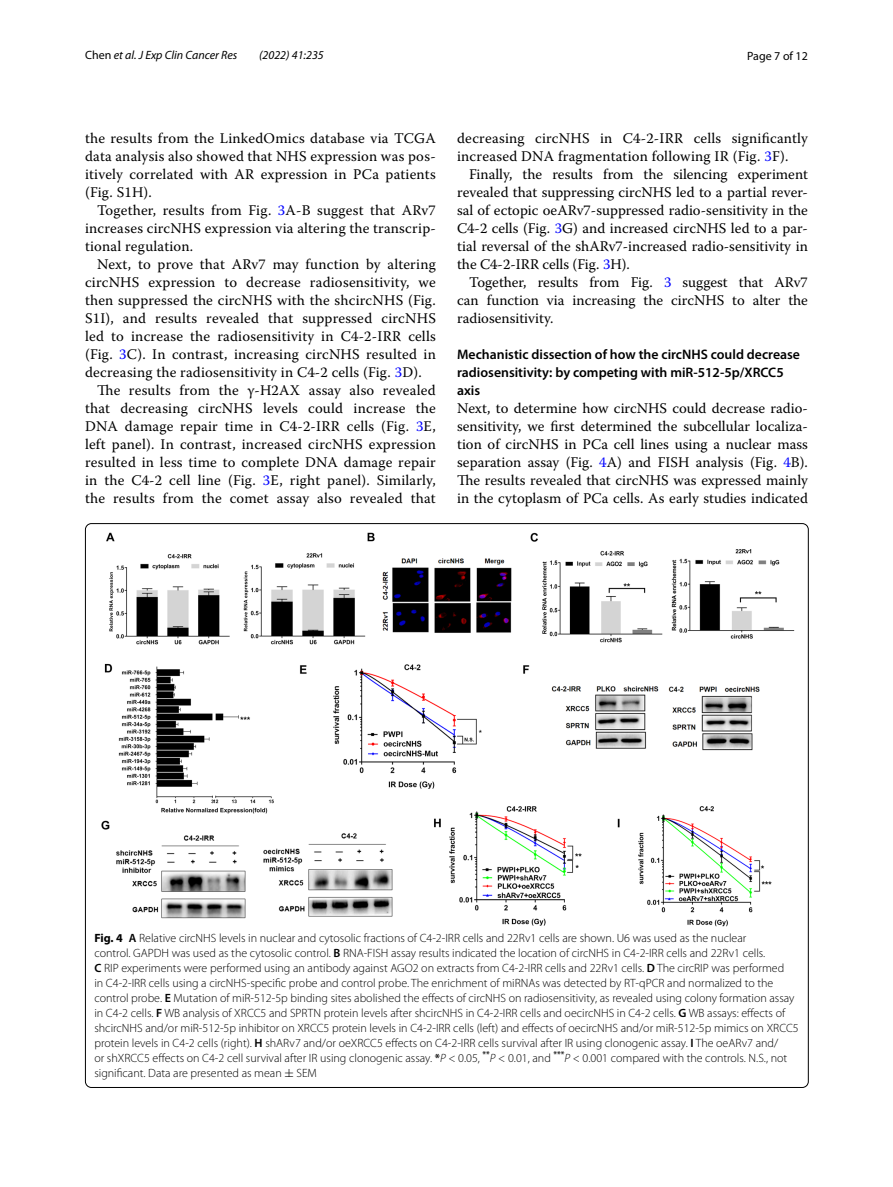
<style>
.page{position:relative;width:893px;height:1187px;background:#fff}
.page>*{position:absolute;margin:0;border:0;box-sizing:border-box;transform-origin:0 0}
.t1{font:14.7px/18px "Warnock Pro";letter-spacing:.015em;color:#000;text-align:justify}
.t2{font:600 13.8px/18px "Myriad Pro";color:#000}
.t3{font:300 12px/15px "Myriad Pro";color:#000}
.t4{font:italic 12px "Myriad Pro";color:#000}
.t5{font:12px "Myriad Pro";color:#000}
.s1{font-style:normal}
.s2{color:#00f}
.s3{font-weight:700}
.s4{font-weight:600}
.s5{font-style:italic}
.s6{font-family:"MTSY";font-weight:400}
</style>
<div class="page">
<img style="left:101px;top:532px;width:694px;height:394px">
<p class="t4" style="left:85px;top:48px;width:154px"><span class="s1">Chen</span> et al. J Exp Clin Cancer Res</p>
<p class="t4" style="left:259px;top:48px;width:66px">(2022) 41:235</p>
<p class="t5" style="left:747px;top:48px;width:62px">Page 7 of 12</p>
<p class="t1" style="left:85px;top:128px;width:352px">the results from the LinkedOmics database via TCGA data analysis also showed that NHS expression was pos&shy;itively correlated with AR expression in PCa patients (Fig. S1H).</p>
<p class="t1" style="left:85px;top:200px;width:352px;text-indent:12px">Together, results from Fig. <span class="s2">3</span>A-B suggest that ARv7 increases circNHS expression via altering the transcrip&shy;tional regulation.</p>
<p class="t1" style="left:97px;top:254px;width:340px">Next, to prove that ARv7 may function by altering</p>
<p class="t1" style="left:85px;top:272px;width:352px">circNHS expression to decrease radiosensitivity, we</p>
<p class="t1" style="left:85px;top:290px;width:352px">then suppressed the circNHS with the shcircNHS (Fig.</p>
<p class="t1" style="left:85px;top:308px;width:352px">S1I), and results revealed that suppressed circNHS</p>
<p class="t1" style="left:85px;top:326px;width:352px">led to increase the radiosensitivity in C4-2-IRR cells</p>
<p class="t1" style="left:85px;top:344px;width:352px">(Fig. <span class="s2">3</span>C). In contrast, increasing circNHS resulted in</p>
<p class="t1" style="left:85px;top:362px;width:338px">decreasing the radiosensitivity in C4-2 cells (Fig. <span class="s2">3</span>D).</p>
<p class="t1" style="left:97px;top:380px;width:340px">The results from the γ-H2AX assay also revealed</p>
<p class="t1" style="left:85px;top:398px;width:352px">that decreasing circNHS levels could increase the</p>
<p class="t1" style="left:85px;top:416px;width:352px">DNA damage repair time in C4-2-IRR cells (Fig. <span class="s2">3</span>E,</p>
<p class="t1" style="left:85px;top:434px;width:352px">left panel). In contrast, increased circNHS expression</p>
<p class="t1" style="left:85px;top:452px;width:352px">resulted in less time to complete DNA damage repair</p>
<p class="t1" style="left:85px;top:470px;width:352px">in the C4-2 cell line (Fig. <span class="s2">3</span>E, right panel). Similarly,</p>
<p class="t1" style="left:85px;top:488px;width:352px">the results from the comet assay also revealed that</p>
<p class="t1" style="left:457px;top:128px;width:352px">decreasing circNHS in C4-2-IRR cells significantly increased DNA fragmentation following IR (Fig. <span class="s2">3</span>F).</p>
<p class="t1" style="left:457px;top:164px;width:352px;text-indent:12px">Finally, the results from the silencing experiment revealed that suppressing circNHS led to a partial rever&shy;sal of ectopic oeARv7-suppressed radio-sensitivity in the C4-2 cells (Fig. <span class="s2">3</span>G) and increased circNHS led to a par&shy;tial reversal of the shARv7-increased radio-sensitivity in the C4-2-IRR cells (Fig. <span class="s2">3</span>H).</p>
<p class="t1" style="left:457px;top:272px;width:352px;text-indent:12px">Together, results from Fig. <span class="s2">3</span> suggest that ARv7 can function via increasing the circNHS to alter the radiosensitivity.</p>
<p class="t2" style="left:457px;top:345px;width:344px">Mechanistic dissection of how the circNHS could decrease radiosensitivity: by competing with miR‑512‑5p/XRCC5 axis</p>
<p class="t1" style="left:457px;top:398px;width:352px">Next, to determine how circNHS could decrease radio&shy;sensitivity, we first determined the subcellular localiza&shy;tion of circNHS in PCa cell lines using a nuclear mass separation assay (Fig. <span class="s2">4</span>A) and FISH analysis (Fig. <span class="s2">4</span>B).<br>The results revealed that circNHS was expressed mainly in the cytoplasm of PCa cells. As early studies indicated</p>
<p class="t3" style="left:94px;top:930px;width:706px"><span class="s3">Fig. 4</span> <span class="s4">A</span> Relative circNHS levels in nuclear and cytosolic fractions of C4-2-IRR cells and 22Rv1 cells are shown. U6 was used as the nuclear<br>control. GAPDH was used as the cytosolic control. <span class="s4">B</span> RNA-FISH assay results indicated the location of circNHS in C4-2-IRR cells and 22Rv1 cells.<br><span class="s4">C</span> RIP experiments were performed using an antibody against AGO2 on extracts from C4-2-IRR cells and 22Rv1 cells. <span class="s4">D</span> The circRIP was performed<br>in C4-2-IRR cells using a circNHS-specific probe and control probe. The enrichment of miRNAs was detected by RT-qPCR and normalized to the control probe. <span class="s4">E</span> Mutation of miR-512-5p binding sites abolished the effects of circNHS on radiosensitivity, as revealed using colony formation assay in C4-2 cells. <span class="s4">F</span> WB analysis of XRCC5 and SPRTN protein levels after shcircNHS in C4-2-IRR cells and oecircNHS in C4-2 cells. <span class="s4">G</span> WB assays: effects of shcircNHS and/or miR-512-5p inhibitor on XRCC5 protein levels in C4-2-IRR cells (left) and effects of oecircNHS and/or miR-512-5p mimics on XRCC5 protein levels in C4-2 cells (right). <span class="s4">H</span> shARv7 and/or oeXRCC5 effects on C4-2-IRR cells survival after IR using clonogenic assay. <span class="s4">I</span> The oeARv7 and/<br>or shXRCC5 effects on C4-2 cell survival after IR using clonogenic assay. <span class="s4">*</span><span class="s5">P</span> &lt; 0.05, <sup>**</sup><span class="s5">P</span> &lt; 0.01, and <sup>***</sup><span class="s5">P</span> &lt; 0.001 compared with the controls. N.S., not significant. Data are presented as mean <span class="s6">±</span> SEM</p>
</div>
